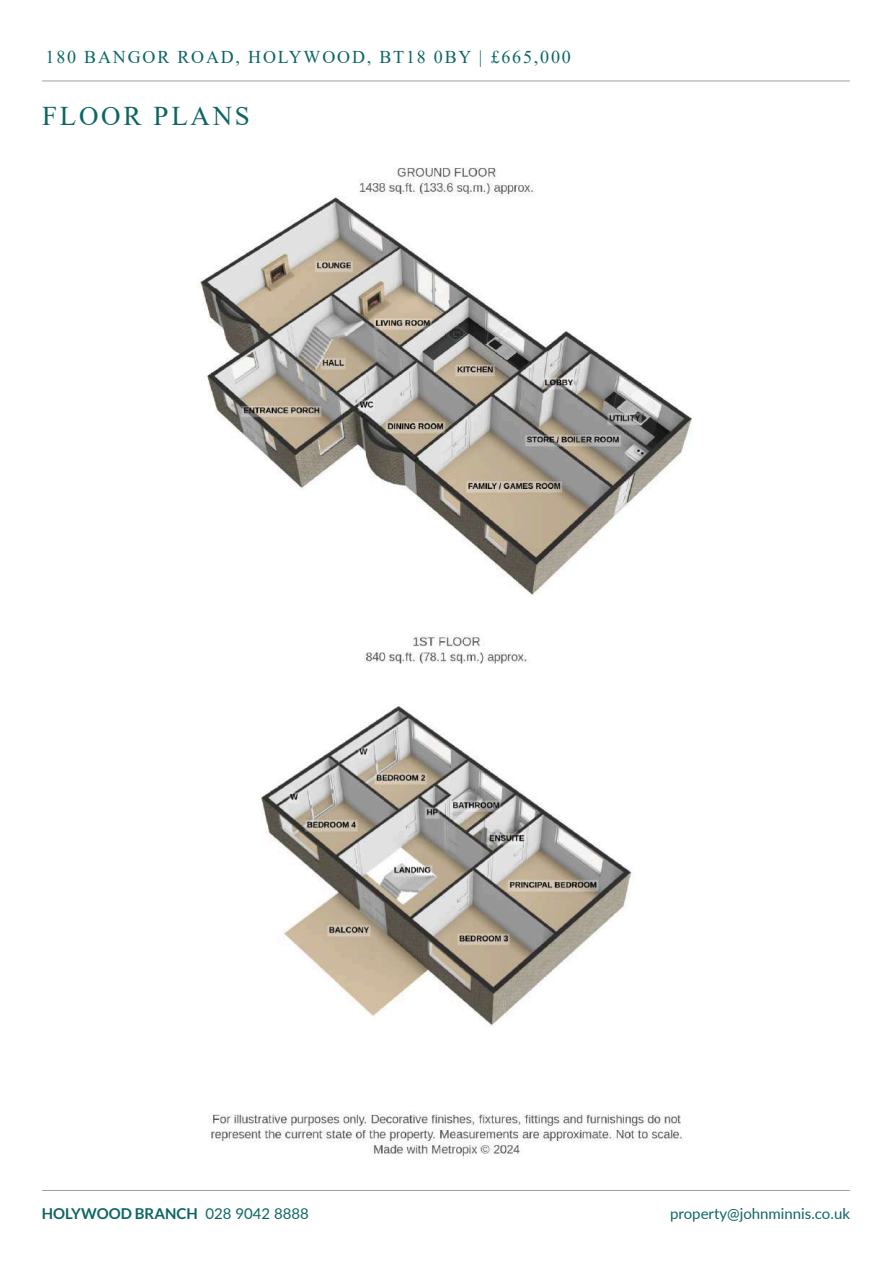
<style>
.page{position:relative;width:893px;height:1263px;background:#fff}
.page>*{position:absolute;margin:0;border:0;box-sizing:border-box;transform-origin:0 0}
.t1{font:27px "Times New Roman";letter-spacing:.1em;color:#0c6664}
.t2{font:18px "Times New Roman";letter-spacing:.1em;color:#0c6664}
.t3{font:700 15px "Lato";color:#0c6664}
.t4{font:15px "Lato";color:#0c6664}
.s1{font-weight:400}
</style>
<div class="page">
<hr style="left:42px;top:1190px;width:808px;height:1px;background:#9ca1a2">
<hr style="left:42px;top:81px;width:808px;height:1px;background:#9ca1a2">
<img style="left:197px;top:167px;width:496px;height:992px">
<p class="t2" style="left:46px;top:50px;width:527px">180 BANGOR ROAD, HOLYWOOD, BT18 0BY | £665,000</p>
<h1 class="t1" style="left:42px;top:106px;width:209px">FLOOR PLANS</h1>
<p class="t3" style="left:42px;top:1207px;width:269px">HOLYWOOD BRANCH <span class="s1">028 9042 8888</span></p>
<p class="t4" style="left:670px;top:1202px;width:181px">property@johnminnis.co.uk</p>
</div>
